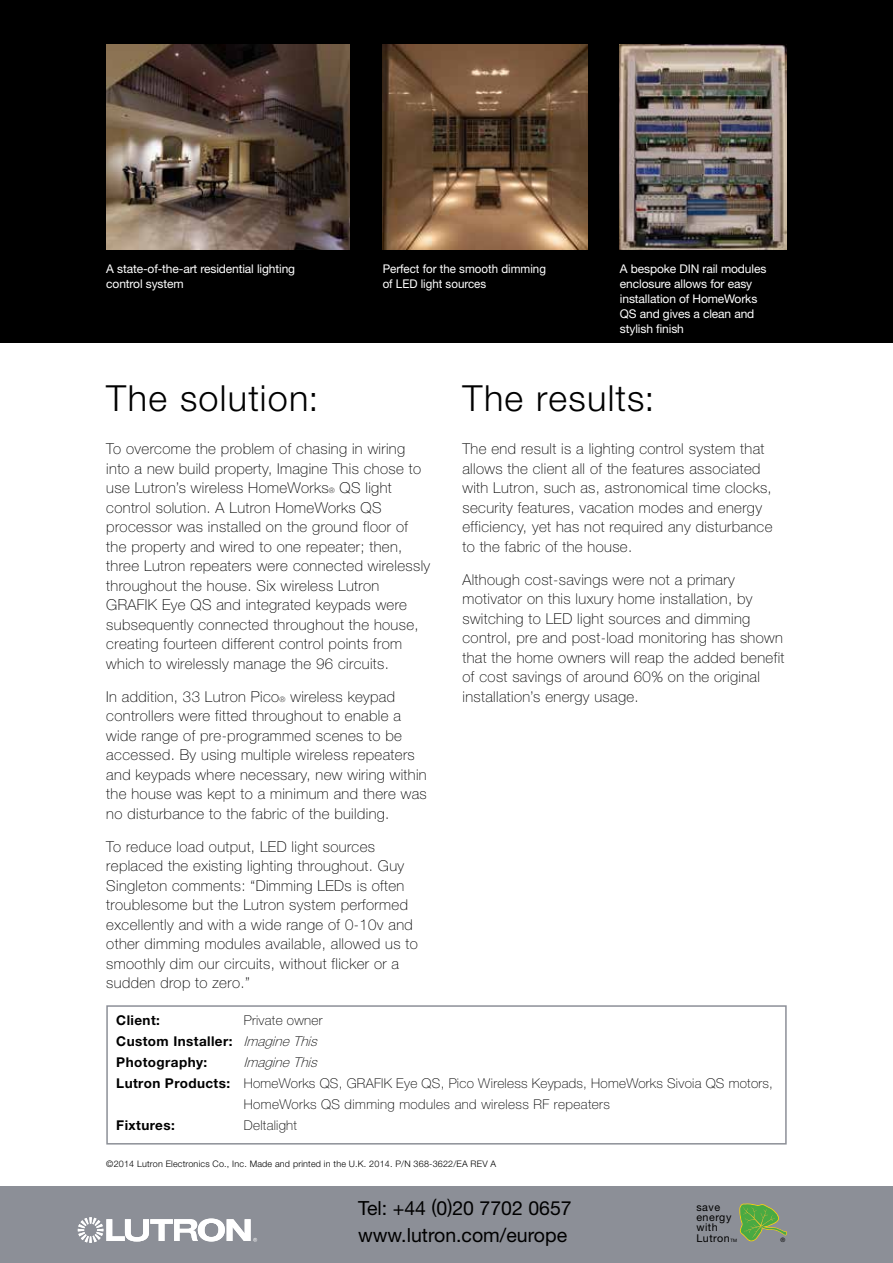
<style>
.page{position:relative;width:893px;height:1263px;background:#fff}
.page>*{position:absolute;margin:0;border:0;box-sizing:border-box;transform-origin:0 0}
.t1{font:300 36px "Helvetica Neue LT Std";letter-spacing:.035em;color:#000}
.t2{font:19.5px/27px "Helvetica Neue";color:#000}
.t3{font:100 15px/19.5px "Helvetica Neue LT Std";letter-spacing:.025em;color:#000}
.t4{font:100 13.5px "Helvetica Neue LT Std";letter-spacing:.02em;color:#000}
.t5{font:700 13.5px/21px "Helvetica Neue LT Std";letter-spacing:.03em;color:#000;text-align:justify}
.t6{font:italic 100 13.5px "Helvetica Neue LT Std";color:#000}
.t7{font:12px/15px "Helvetica Neue";letter-spacing:-.01em;color:#fff}
.t8{font:12px/15px "Helvetica Neue";letter-spacing:-.01em;color:#fff;scale:.96 1}
.t9{font:10.8px/10.2px "Helvetica Neue LT Std";letter-spacing:.05em;color:#000}
.t10{font:300 9px "Helvetica Neue LT Std";letter-spacing:.02em;color:#000}
.t11{font:6px "Helvetica Neue LT Std";color:#000}
.t12{font:4.5px "Helvetica Neue LT Std";color:#000}
.s1{font-size:7.5px}
.s2{font-weight:100}
.s3{font-weight:100;font-style:italic}
.s4{font-weight:700}
</style>
<div class="page">
<div style="left:0;top:0;width:893px;height:342px;background:#000"></div>
<div style="left:0;top:1186px;width:893px;height:77px;background:#8c8f97"></div>
<svg style="left:78px;top:1217px;width:179px;height:26px"></svg>
<svg style="left:739px;top:1203px;width:48px;height:39px"></svg>
<div style="left:106px;top:1005px;width:681px;height:139px;border:2px solid #8c8f97"></div>
<img style="left:106px;top:44px;width:244px;height:205px">
<img style="left:382px;top:44px;width:206px;height:205px">
<img style="left:619px;top:44px;width:168px;height:205px">
<p class="t7" style="left:106px;top:261px;width:190px">A state-of-the-art residential lighting control system</p>
<p class="t8" style="left:383px;top:261px;width:172px">Perfect for the smooth dimming of LED light sources</p>
<p class="t7" style="left:620px;top:261px;width:148px">A bespoke DIN rail modules enclosure allows for easy installation of HomeWorks<br>QS and gives a clean and stylish finish</p>
<h1 class="t1" style="left:106px;top:376px;width:214px">The solution:</h1>
<p class="t3" style="left:106px;top:439px;width:325px">To overcome the problem of chasing in wiring into a new build property, Imagine This chose to use Lutron’s wireless HomeWorks<span class="s1">®</span> QS light control solution. A Lutron HomeWorks QS processor was installed on the ground floor of the property and wired to one repeater; then, three Lutron repeaters were connected wirelessly throughout the house. Six wireless Lutron GRAFIK Eye QS and integrated keypads were subsequently connected throughout the house, creating fourteen different control points from which to wirelessly manage the 96 circuits.</p>
<p class="t3" style="left:106px;top:686px;width:322px">In addition, 33 Lutron Pico<span class="s1">®</span> wireless keypad controllers were fitted throughout to enable a wide range of pre-programmed scenes to be accessed. By using multiple wireless repeaters and keypads where necessary, new wiring within the house was kept to a minimum and there was no disturbance to the fabric of the building.</p>
<p class="t3" style="left:106px;top:836px;width:313px">To reduce load output, LED light sources replaced the existing lighting throughout. Guy Singleton comments: “Dimming LEDs is often troublesome but the Lutron system performed excellently and with a wide range of 0-10v and other dimming modules available, allowed us to smoothly dim our circuits, without flicker or a sudden drop to zero.”</p>
<h1 class="t1" style="left:462px;top:376px;width:194px">The results:</h1>
<p class="t3" style="left:462px;top:439px;width:312px">The end result is a lighting control system that allows the client all of the features associated with Lutron, such as, astronomical time clocks, security features, vacation modes and energy efficiency, yet has not required any disturbance to the fabric of the house.</p>
<p class="t3" style="left:462px;top:569px;width:324px">Although cost-savings were not a primary motivator on this luxury home installation, by switching to LED light sources and dimming control, pre and post-load monitoring has shown that the home owners will reap the added benefit of cost savings of around 60% on the original installation’s energy usage.</p>
<p class="t5" style="left:116px;top:1009px;width:45px">Client:</p>
<p class="t5" style="left:116px;top:1009px;width:208px;text-indent:127px"><span class="s2">Private owner </span>Custom Installer: <span class="s3">ImagineThis </span>Photography:</p>
<p class="t6" style="left:244px;top:1054px;width:79px">ImagineThis</p>
<p class="t4" style="left:116px;top:1075px;width:658px"><span class="s4">Lutron Products:</span> HomeWorks QS, GRAFIK Eye QS, Pico Wireless Keypads, HomeWorks Sivoia QS motors,</p>
<p class="t4" style="left:244px;top:1096px;width:368px">HomeWorks QS dimming modules and wireless RF repeaters</p>
<p class="t5" style="left:116px;top:1114px;width:60px">Fixtures:</p>
<p class="t4" style="left:244px;top:1117px;width:55px">Deltalight</p>
<p class="t10" style="left:106px;top:1158px;width:391px">©2014 Lutron Electronics Co., Inc. Made and printed in the U.K. 2014. P/N 368-3622/EA REV A</p>
<h2 class="t2" style="left:358px;top:1194px;width:215px">Tel: +44 (0)20 7702 0657 www.lutron.com/europe</h2>
<p class="t9" style="left:696px;top:1202px;width:37px">save energy with<br>Lutron</p>
<p class="t12" style="left:730px;top:1237px;width:8px">TM</p>
<p class="t11" style="left:780px;top:1236px;width:6px">®</p>
</div>
